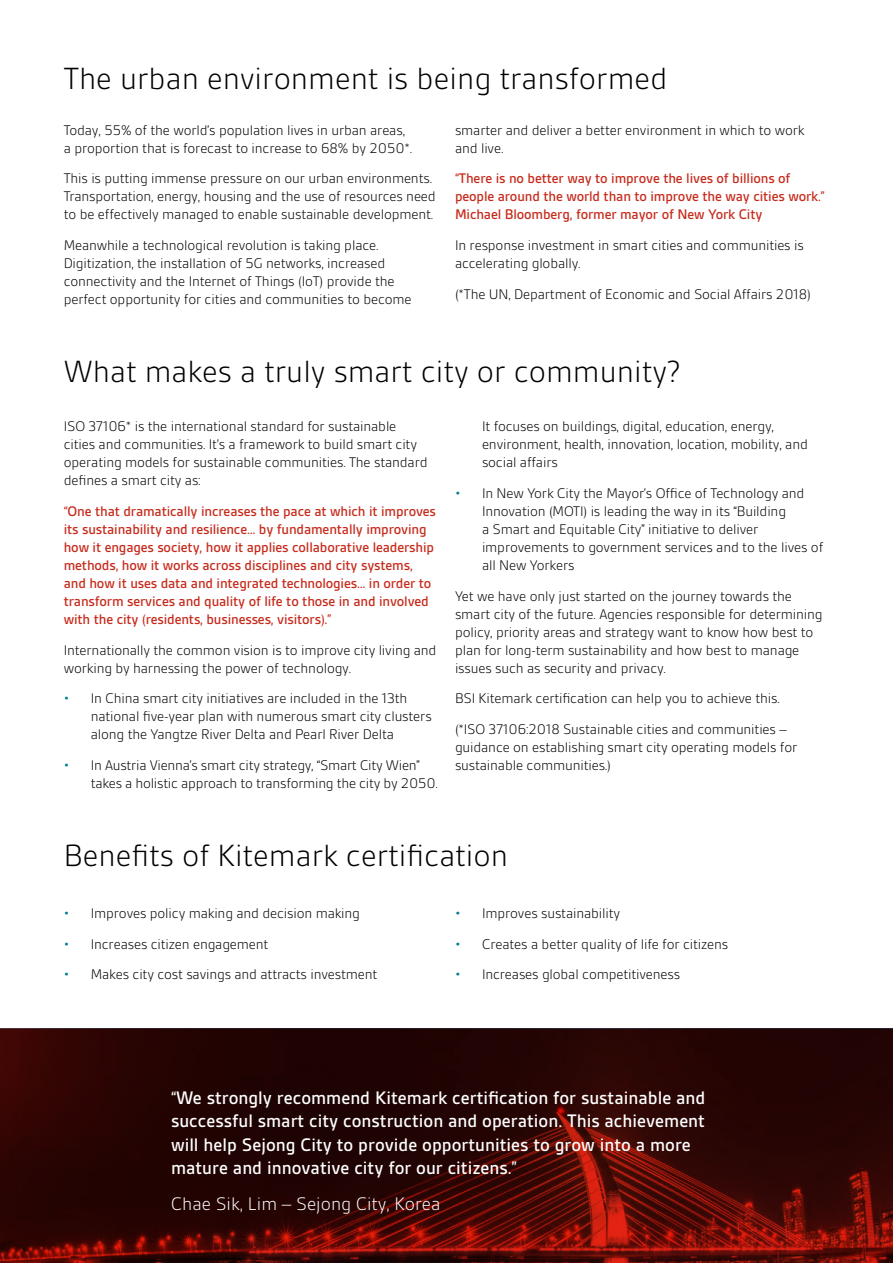
<style>
.page{position:relative;width:893px;height:1263px;background:#fff}
.page>*{position:absolute;margin:0;border:0;box-sizing:border-box;transform-origin:0 0}
.t1{font:300 33px "BSI Gesta";color:#000}
.t2{font:500 19.5px/23.4px "BSI Gesta";color:#fff}
.t3{font:300 19.5px "BSI Gesta";color:#fff}
.t4{font:300 15px/18px "BSI Gesta";letter-spacing:-.01em;color:#000}
.t5{font:500 15px/18px "BSI Gesta";letter-spacing:-.01em;color:#c62a1b}
.s1{color:#007f92}
</style>
<div class="page">
<svg style="left:0;top:1029px;width:893px;height:234px;background:#370604"></svg>
<h1 class="t1" style="left:64px;top:61px;width:605px">The urban environment is being transformed</h1>
<p class="t4" style="left:64px;top:121px;width:350px">Today, 55% of the world’s population lives in urban areas, a proportion that is forecast to increase to 68% by 2050*.</p>
<p class="t4" style="left:64px;top:170px;width:373px">This is putting immense pressure on our urban environments.<br>Transportation, energy, housing and the use of resources need to be effectively managed to enable sustainable development.</p>
<p class="t4" style="left:64px;top:236px;width:349px">Meanwhile a technological revolution is taking place.<br>Digitization, the installation of 5G networks, increased connectivity and the Internet of Things (IoT) provide the perfect opportunity for cities and communities to become</p>
<p class="t4" style="left:455px;top:121px;width:351px">smarter and deliver a better environment in which to work and live.</p>
<p class="t5" style="left:455px;top:169px;width:371px">“There is no better way to improve the lives of billions of people around the world than to improve the way cities work.”<br>Michael Bloomberg, former mayor of New York City</p>
<p class="t4" style="left:455px;top:236px;width:350px">In response investment in smart cities and communities is accelerating globally.</p>
<p class="t4" style="left:455px;top:285px;width:357px">(*The UN, Department of Economic and Social Affairs 2018)</p>
<h1 class="t1" style="left:64px;top:354px;width:618px">What makes a truly smart city or community?</h1>
<p class="t4" style="left:64px;top:417px;width:365px">ISO 37106* is the international standard for sustainable cities and communities. It’s a framework to build smart city operating models for sustainable communities. The standard defines a smart city as:</p>
<p class="t5" style="left:64px;top:502px;width:374px">“One that dramatically increases the pace at which it improves its sustainability and resilience… by fundamentally improving how it engages society, how it applies collaborative leadership methods, how it works across disciplines and city systems, and how it uses data and integrated technologies… in order to transform services and quality of life to those in and involved with the city (residents, businesses, visitors).”</p>
<p class="t4" style="left:64px;top:641px;width:374px">Internationally the common vision is to improve city living and working by harnessing the power of technology.</p>
<p class="t4" style="left:91px;top:690px;width:342px;text-indent:-27px"><span class="s1">•</span> In China smart city initiatives are included in the 13th national five-year plan with numerous smart city clusters along the Yangtze River Delta and Pearl River Delta</p>
<p class="t4" style="left:91px;top:756px;width:349px;text-indent:-27px"><span class="s1">•</span> In Austria Vienna’s smart city strategy, “Smart City Wien” takes a holistic approach to transforming the city by 2050.</p>
<p class="t4" style="left:482px;top:417px;width:327px">It focuses on buildings, digital, education, energy, environment, health, innovation, location, mobility, and social affairs</p>
<p class="t4" style="left:482px;top:484px;width:343px;text-indent:-27px"><span class="s1">•</span> In New York City the Mayor’s Office of Technology and Innovation (MOTI) is leading the way in its “Building<br>a Smart and Equitable City” initiative to deliver improvements to government services and to the lives of all New Yorkers</p>
<p class="t4" style="left:455px;top:587px;width:369px">Yet we have only just started on the journey towards the smart city of the future. Agencies responsible for determining policy, priority areas and strategy want to know how best to plan for long-term sustainability and how best to manage issues such as security and privacy.</p>
<p class="t4" style="left:455px;top:683px;width:333px;line-height:30.8px">BSI Kitemark certification can help you to achieve this. (*ISO 37106:2018 Sustainable cities and communities –</p>
<p class="t4" style="left:455px;top:738px;width:344px">guidance on establishing smart city operating models for sustainable communities.)</p>
<h1 class="t1" style="left:64px;top:838px;width:446px">Benefits of Kitemark certification</h1>
<p class="t4" style="left:64px;top:904px;width:298px"><span class="s1">•</span> Improves policy making and decision making</p>
<p class="t4" style="left:64px;top:935px;width:206px"><span class="s1">•</span> Increases citizen engagement</p>
<p class="t4" style="left:64px;top:965px;width:315px"><span class="s1">•</span> Makes city cost savings and attracts investment</p>
<p class="t4" style="left:455px;top:904px;width:167px"><span class="s1">•</span> Improves sustainability</p>
<p class="t4" style="left:455px;top:935px;width:275px"><span class="s1">•</span> Creates a better quality of life for citizens</p>
<p class="t4" style="left:455px;top:965px;width:227px"><span class="s1">•</span> Increases global competitiveness</p>
<p class="t2" style="left:171px;top:1086px;width:536px">“We strongly recommend Kitemark certification for sustainable and successful smart city construction and operation. This achievement will help Sejong City to provide opportunities to grow into a more mature and innovative city for our citizens.”</p>
<h2 class="t3" style="left:171px;top:1194px;width:271px">Chae Sik, Lim – Sejong City, Korea</h2>
</div>
